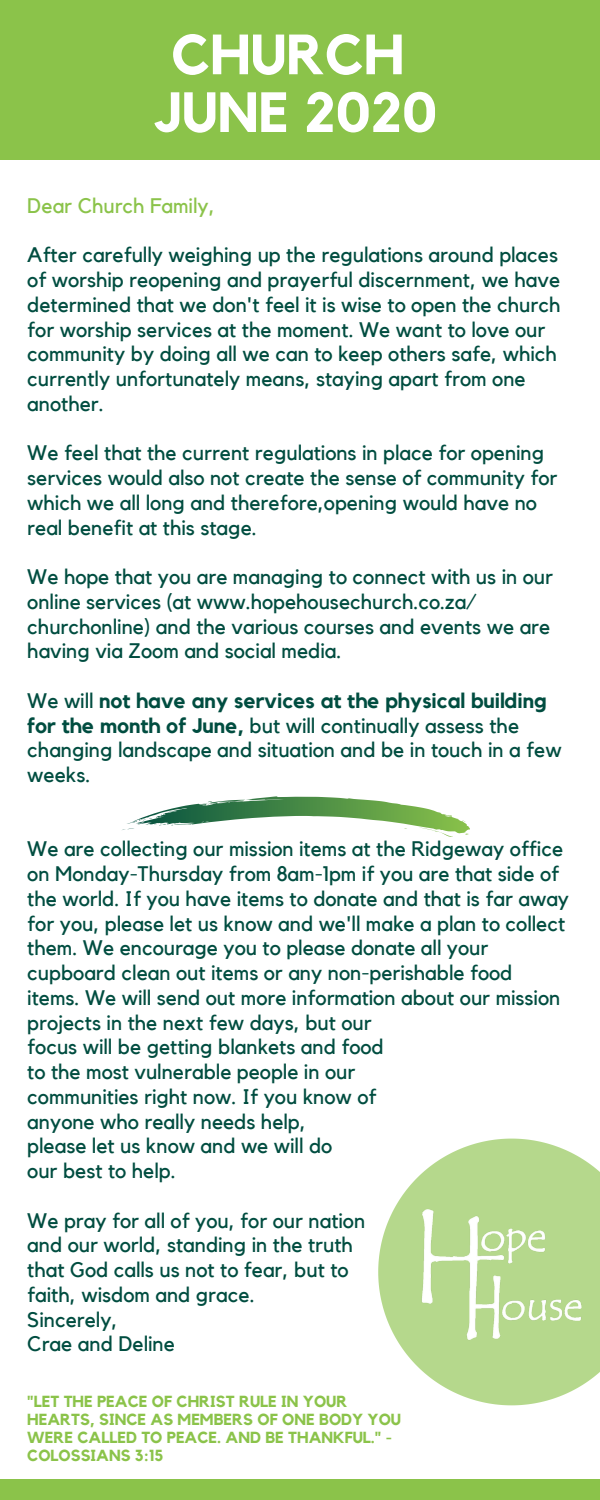
<style>
.page{position:relative;width:600px;height:1500px;background:#fff}
.page>*{position:absolute;margin:0;border:0;box-sizing:border-box;transform-origin:0 0}
.t1{font:700 56px/57.8px "Kollektif";color:#fff;text-align:center}
.t2{font:21px/24.8px "Kollektif";color:#004d40}
.t3{font:21px "Kollektif";color:#8bc34a}
.t4{font:700 16px/18px "Kollektif";color:#8bc34a}
.s1{font-weight:700}
</style>
<div class="page">
<div style="left:0;top:0;width:600px;height:160px;background:#8bc34a"></div>
<svg style="left:378px;top:1139px;width:222px;height:266px;fill:#b5d88c"></svg>
<div style="left:0;top:1479px;width:600px;height:21px;background:#8bc34a"></div>
<img style="left:406px;top:1197px;width:185px;height:150px">
<svg style="left:122px;top:796px;width:348px;height:41px"></svg>
<h1 class="t1" style="left:154px;top:28px;width:284px">CHURCH<br>JUNE 2020</h1>
<p class="t3" style="left:27px;top:196px;width:189px">Dear Church Family,</p>
<p class="t2" style="left:27px;top:244px;width:535px">After carefully weighing up the regulations around places of worship reopening and prayerful discernment, we have determined that we don't feel it is wise to open the church for worship services at the moment. We want to love our community by doing all we can to keep others safe, which currently unfortunately means, staying apart from one another.</p>
<p class="t2" style="left:27px;top:442px;width:532px">We feel that the current regulations in place for opening services would also not create the sense of community for which we all long and therefore,opening would have no real benefit at this stage.</p>
<p class="t2" style="left:27px;top:565px;width:527px">We hope that you are managing to connect with us in our online services (at www.hopehousechurch.co.za/ churchonline) and the various courses and events we are having via Zoom and social media.</p>
<p class="t2" style="left:27px;top:689px;width:536px">We will <span class="s1">not have any services at the physical building for the month of June,</span> but will continually assess the changing landscape and situation and be in touch in a few weeks.</p>
<p class="t2" style="left:27px;top:838px;width:543px">We are collecting our mission items at the Ridgeway office on Monday-Thursday from 8am-1pm if you are that side of the world. If you have items to donate and that is far away for you, please let us know and we'll make a plan to collect them. We encourage you to please donate all your cupboard clean out items or any non-perishable food items. We will send out more information about our mission projects in the next few days, but our<br>focus will be getting blankets and food<br>to the most vulnerable people in our<br>communities right now. If you know of<br>anyone who really needs help,<br>please let us know and we will do<br>our best to help.</p>
<p class="t2" style="left:27px;top:1209px;width:339px">We pray for all of you, for our nation and our world, standing in the truth that God calls us not to fear, but to faith, wisdom and grace.<br>Sincerely,<br>Crae and Deline</p>
<p class="t4" style="left:27px;top:1393px;width:375px">"LET THE PEACE OF CHRIST RULE IN YOUR<br>HEARTS, SINCE AS MEMBERS OF ONE BODY YOU<br>WERE CALLED TO PEACE. AND BE THANKFUL." -<br>COLOSSIANS 3:15</p>
</div>
